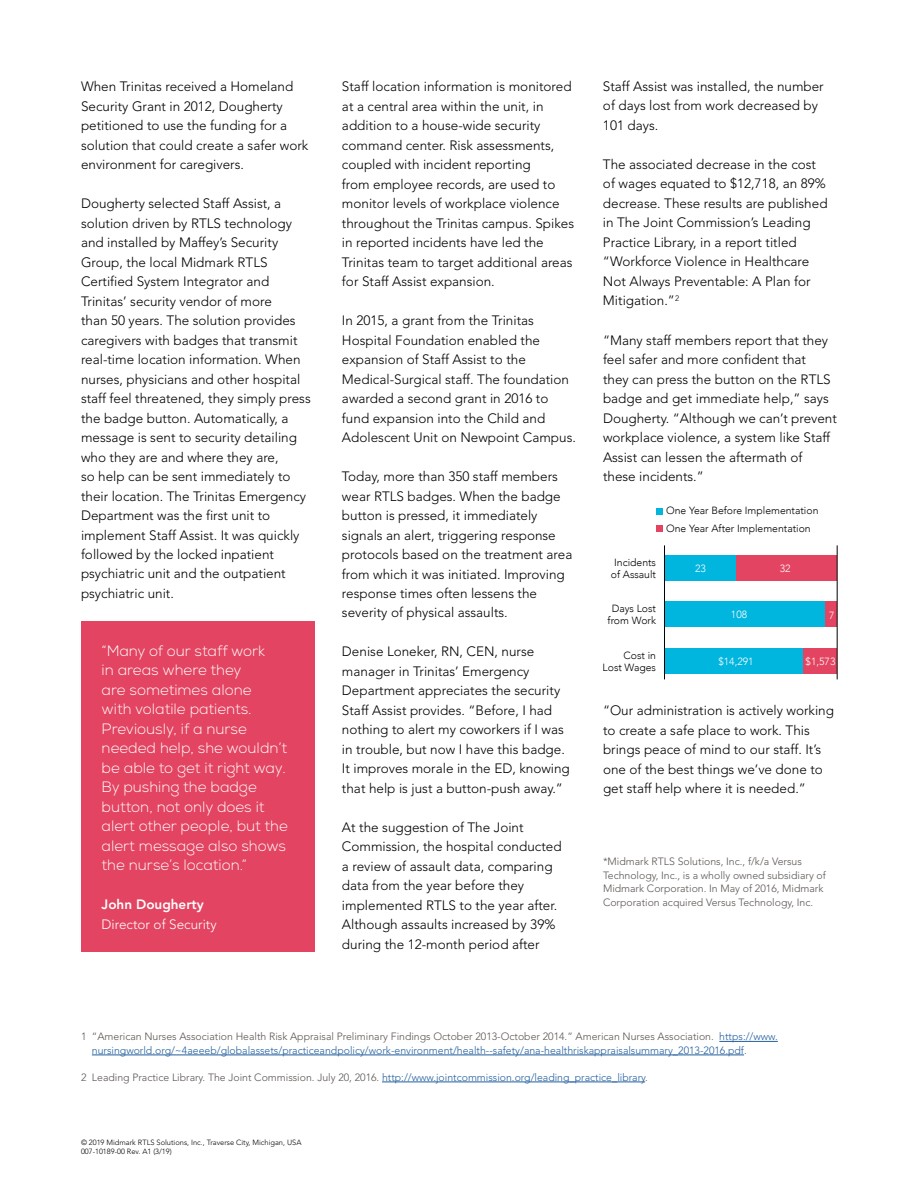
<style>
.page{position:relative;width:918px;height:1188px;background:#fff}
.page>*{position:absolute;margin:0;border:0;box-sizing:border-box;transform-origin:0 0}
.t1{font:300 15px/19.5px "Nexa";color:#fff}
.t2{font:300 13.5px/19.5px "Avenir";color:#000}
.t3{font:300 13.5px "Avenir";color:#fff}
.t4{font:800 13.5px "Avenir";color:#fff}
.t5{font:300 10.5px/13.5px "Avenir";color:#5b5451}
.t6{font:300 10.5px/13.5px "Avenir";color:#215e9e}
.t7{font:300 10.35px/12.5px "Avenir";color:#000;text-align:center}
.t8{font:300 10.35px "Avenir";color:#fff}
.t9{font:300 7.5px/9px "Avenir";color:#000}
.s1{color:#5b5451}
.s2{color:#215e9e}
</style>
<div class="page">
<div style="left:81px;top:622px;width:234px;height:330px;background:#e34461"></div>
<hr style="left:719px;top:1041px;width:59px;height:1px;background:#215e9e">
<hr style="left:92px;top:1055px;width:652px;height:1px;background:#215e9e">
<hr style="left:382px;top:1082px;width:263px;height:1px;background:#215e9e">
<div style="left:656px;top:508px;width:7px;height:6px;background:#00b5de"></div>
<div style="left:656px;top:525px;width:7px;height:7px;background:#e34461"></div>
<div style="left:725px;top:555px;width:112px;height:26px;background:#e34461"></div>
<div style="left:825px;top:602px;width:12px;height:25px;background:#e34461"></div>
<div style="left:665px;top:648px;width:154px;height:25px;background:#00b5de"></div>
<div style="left:803px;top:648px;width:34px;height:25px;background:#e34461"></div>
<div style="left:665px;top:602px;width:160px;height:25px;background:#00b5de"></div>
<div style="left:665px;top:555px;width:71px;height:26px;background:#00b5de"></div>
<hr style="left:664px;top:545px;width:1px;height:134px;background:#000">
<hr style="left:837px;top:545px;width:1px;height:134px;background:#000">
<p class="t2" style="left:81px;top:77px;width:229px">When Trinitas received a Homeland Security Grant in 2012, Dougherty petitioned to use the funding for a solution that could create a safer work environment for caregivers.</p>
<p class="t2" style="left:81px;top:194px;width:231px">Dougherty selected Staff Assist, a solution driven by RTLS technology and installed by Maffey’s Security Group, the local Midmark RTLS Certified System Integrator and Trinitas’ security vendor of more<br>than 50 years. The solution provides caregivers with badges that transmit real-time location information. When nurses, physicians and other hospital staff feel threatened, they simply press the badge button. Automatically, a message is sent to security detailing who they are and where they are,<br>so help can be sent immediately to their location. The Trinitas Emergency Department was the first unit to implement Staff Assist. It was quickly followed by the locked inpatient psychiatric unit and the outpatient psychiatric unit.</p>
<p class="t1" style="left:102px;top:641px;width:188px">“Many of our staff work<br>in areas where they<br>are sometimes alone<br>with volatile patients.<br>Previously, if a nurse needed help, she wouldn’t be able to get it right way.<br>By pushing the badge button, not only does it alert other people, but the alert message also shows the nurse’s location.”</p>
<p class="t4" style="left:102px;top:896px;width:104px">John Dougherty</p>
<p class="t3" style="left:102px;top:916px;width:117px">Director of Security</p>
<p class="t2" style="left:342px;top:77px;width:234px">Staff location information is monitored at a central area within the unit, in addition to a house-wide security command center. Risk assessments, coupled with incident reporting<br>from employee records, are used to monitor levels of workplace violence throughout the Trinitas campus. Spikes in reported incidents have led the Trinitas team to target additional areas for Staff Assist expansion.</p>
<p class="t2" style="left:342px;top:311px;width:235px">In 2015, a grant from the Trinitas Hospital Foundation enabled the expansion of Staff Assist to the Medical-Surgical staff. The foundation awarded a second grant in 2016 to fund expansion into the Child and Adolescent Unit on Newpoint Campus.</p>
<p class="t2" style="left:342px;top:467px;width:232px">Today, more than 350 staff members wear RTLS badges. When the badge button is pressed, it immediately signals an alert, triggering response protocols based on the treatment area from which it was initiated. Improving response times often lessens the severity of physical assaults.</p>
<p class="t2" style="left:342px;top:642px;width:229px">Denise Loneker, RN, CEN, nurse manager in Trinitas’ Emergency Department appreciates the security Staff Assist provides. “Before, I had nothing to alert my coworkers if I was in trouble, but now I have this badge.<br>It improves morale in the ED, knowing that help is just a button-push away.”</p>
<p class="t2" style="left:342px;top:818px;width:221px">At the suggestion of The Joint Commission, the hospital conducted a review of assault data, comparing data from the year before they implemented RTLS to the year after.<br>Although assaults increased by 39% during the 12-month period after</p>
<p class="t2" style="left:603px;top:77px;width:222px">Staff Assist was installed, the number of days lost from work decreased by<br>101 days.</p>
<p class="t2" style="left:603px;top:155px;width:226px">The associated decrease in the cost of wages equated to $12,718, an 89% decrease. These results are published in The Joint Commission’s Leading Practice Library, in a report titled “Workforce Violence in Healthcare Not Always Preventable: A Plan for Mitigation.”<sup>2</sup></p>
<p class="t2" style="left:603px;top:330px;width:235px">“Many staff members report that they feel safer and more confident that<br>they can press the button on the RTLS badge and get immediate help,” says Dougherty. “Although we can’t prevent workplace violence, a system like Staff Assist can lessen the aftermath of these incidents.”</p>
<p class="t7" style="left:611px;top:556px;width:47px">Incidents of Assault</p>
<p class="t7" style="left:608px;top:602px;width:50px">Days Lost from Work</p>
<p class="t7" style="left:603px;top:649px;width:55px;text-align:right">Cost in<br>Lost Wages</p>
<p class="t7" style="left:666px;top:502px;width:154px;line-height:17.5px;text-align:left">One Year Before Implementation<br>One Year After Implementation</p>
<p class="t8" style="left:695px;top:562px;width:12px">23</p>
<p class="t8" style="left:780px;top:562px;width:12px">32</p>
<p class="t8" style="left:731px;top:609px;width:18px">108</p>
<p class="t8" style="left:829px;top:609px;width:7px">7</p>
<p class="t8" style="left:718px;top:655px;width:37px">$14,291</p>
<p class="t8" style="left:806px;top:655px;width:31px">$1,573</p>
<p class="t2" style="left:603px;top:701px;width:233px">“Our administration is actively working to create a safe place to work. This brings peace of mind to our staff. It’s one of the best things we’ve done to get staff help where it is needed.”</p>
<p class="t5" style="left:603px;top:855px;width:224px">*Midmark RTLS Solutions, Inc., f/k/a Versus Technology, Inc., is a wholly owned subsidiary of Midmark Corporation. In May of 2016, Midmark Corporation acquired Versus Technology, Inc.</p>
<p class="t6" style="left:92px;top:1030px;width:687px;text-indent:-11px"><span class="s1">1 “American Nurses Association Health Risk Appraisal Preliminary Findings October 2013-October 2014.” American Nurses Association.</span> https://www. nursingworld.org/~4aeeeb/globalassets/practiceandpolicy/work-environment/health--safety/ana-healthriskappraisalsummary_2013-2016.pdf<span class="s1">.</span></p>
<p class="t5" style="left:81px;top:1071px;width:568px">2 Leading Practice Library. The Joint Commission. July 20, 2016. <span class="s2">http://www.jointcommission.org/leading_practice_library</span>.</p>
<p class="t9" style="left:81px;top:1138px;width:222px">© 2019 Midmark RTLS Solutions, Inc., Traverse City, Michigan, USA<br>007-10189-00 Rev. A1 (3/19)</p>
</div>
